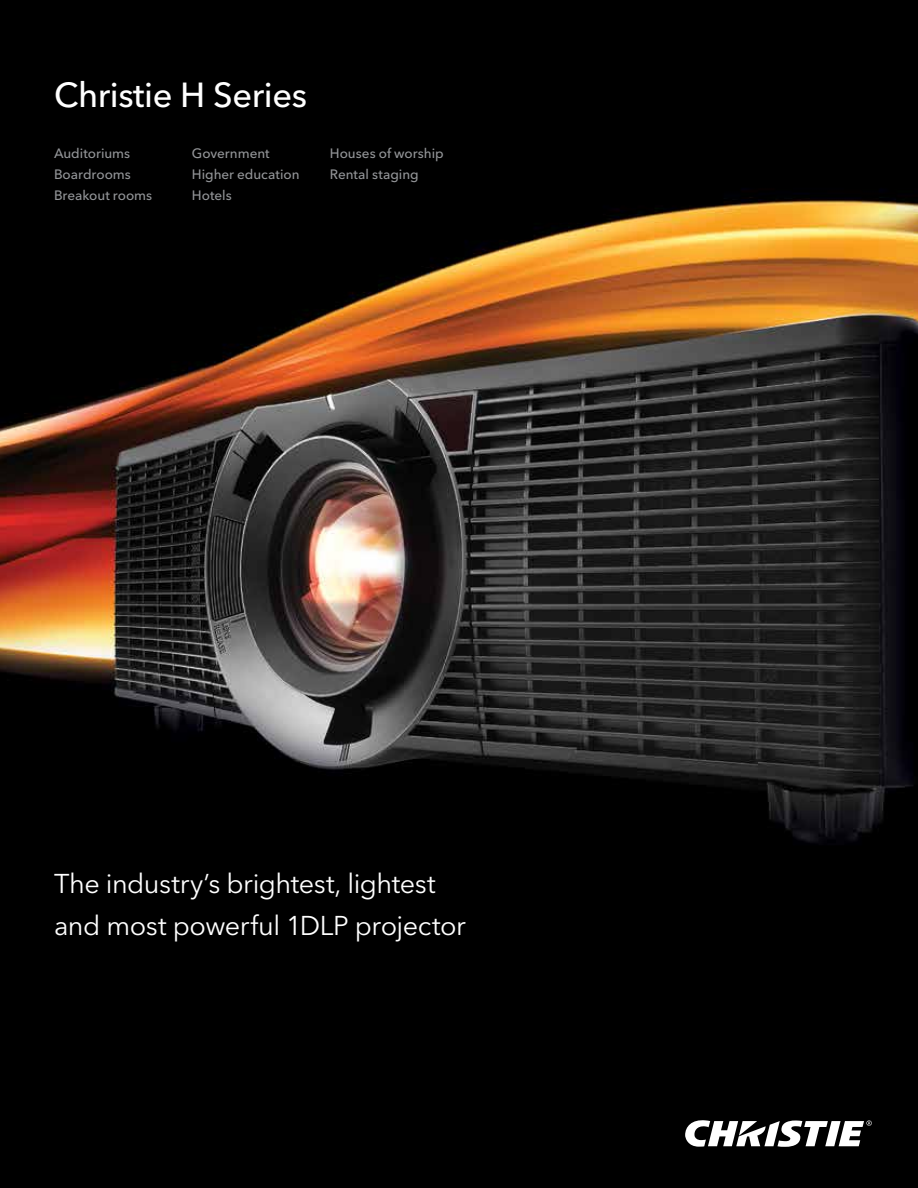
<style>
.page{position:relative;width:918px;height:1188px;background:#fff}
.page>*{position:absolute;margin:0;border:0;box-sizing:border-box;transform-origin:0 0}
.t1{font:500 34.5px "Avenir Next Cyr";letter-spacing:-.01em;color:#fff}
.t2{font:27px/42px "Avenir Next Cyr";letter-spacing:-.02em;color:#fff}
.t3{font:500 13.5px/21px "Avenir Next Cyr";color:#939598}
</style>
<div class="page">
<img style="left:0;top:0;width:918px;height:1188px">
<svg style="left:685px;top:1119px;width:187px;height:28px"></svg>
<h1 class="t1" style="left:54px;top:74px;width:255px">Christie H Series</h1>
<p class="t3" style="left:54px;top:143px;width:100px">Auditoriums<br>Boardrooms<br>Breakout rooms</p>
<p class="t3" style="left:192px;top:143px;width:109px">Government<br>Higher education<br>Hotels</p>
<p class="t3" style="left:330px;top:143px;width:115px">Houses of worship<br>Rental staging</p>
<h2 class="t2" style="left:54px;top:863px;width:413px">The industry’s brightest, lightest and most powerful 1DLP projector</h2>
</div>
